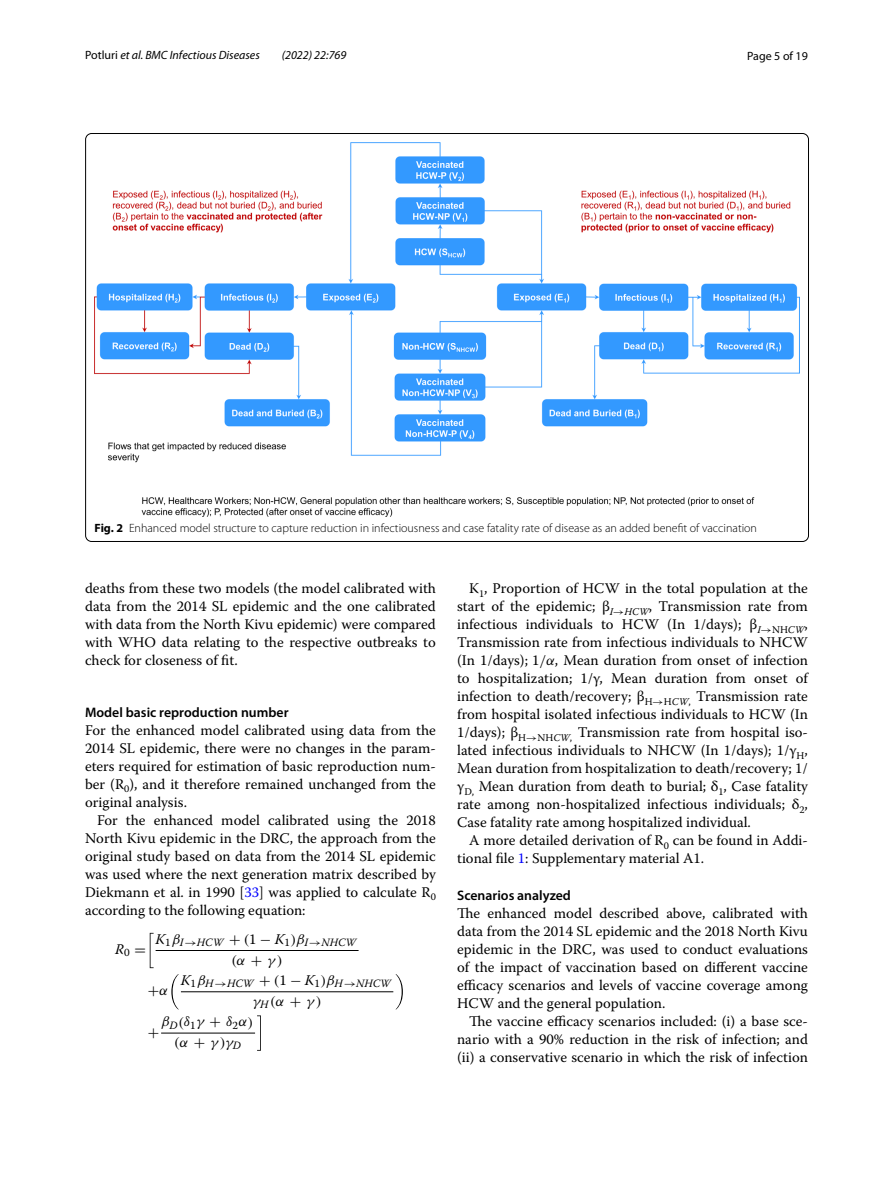
<style>
.page{position:relative;width:893px;height:1187px;background:#fff}
.page>*{position:absolute;margin:0;border:0;box-sizing:border-box;transform-origin:0 0}
.t1{font:14.7px/18px "Warnock Pro";color:#000;text-align:justify}
.t2{font:14.7px/20.7px "MTMI2";color:#000;text-align:center}
.t3{font:14.7px "Warnock Pro It 2";color:#000}
.t4{font:14.7px "MTSYN";color:#000}
.t5{font:600 13.8px "Myriad Pro";color:#000}
.t6{font:300 12px "Myriad Pro";color:#000}
.t7{font:italic 12px "Myriad Pro";color:#000}
.t8{font:12px "Myriad Pro";color:#000}
.t9{font:11.25px "Warnock Pro It 2";color:#000}
.s1{font-style:normal}
.s2{font-weight:700}
.s3{color:#00f}
.s4{font-family:"MTSYN"}
.s5{font-family:"Warnock Pro Regular 3"}
.s6{font-family:"MTMI2"}
.s7{font-family:"Warnock Pro Regular 2"}
.s8{font-family:"MTMI"}
</style>
<div class="page">
<svg style="left:150px;top:932px;width:4px;height:36px"></svg>
<hr style="left:156px;top:950px;width:203px;height:1px;background:#000">
<svg style="left:171px;top:974px;width:8px;height:35px"></svg>
<hr style="left:181px;top:991px;width:212px;height:1px;background:#000">
<svg style="left:396px;top:974px;width:7px;height:35px"></svg>
<hr style="left:161px;top:1032px;width:94px;height:1px;background:#000">
<svg style="left:257px;top:1015px;width:4px;height:35px"></svg>
<img style="left:94px;top:142px;width:706px;height:374px">
<p class="t7" style="left:85px;top:48px;width:176px"><span class="s1">Potluri</span> et al. BMC Infectious Diseases</p>
<p class="t7" style="left:282px;top:48px;width:66px">(2022) 22:769</p>
<p class="t8" style="left:747px;top:48px;width:62px">Page 5 of 19</p>
<p class="t6" style="left:95px;top:521px;width:664px"><span class="s2">Fig. 2</span> Enhanced model structure to capture reduction in infectiousness and case fatality rate of disease as an added benefit of vaccination</p>
<p class="t1" style="left:85px;top:579px;width:352px">deaths from these two models (the model calibrated with data from the 2014 SL epidemic and the one calibrated with data from the North Kivu epidemic) were compared with WHO data relating to the respective outbreaks to check for closeness of fit.</p>
<p class="t5" style="left:85px;top:703px;width:205px">Model basic reproduction number</p>
<p class="t1" style="left:85px;top:720px;width:352px">For the enhanced model calibrated using data from the 2014 SL epidemic, there were no changes in the param&shy;eters required for estimation of basic reproduction num&shy;ber (R<sub>0</sub>), and it therefore remained unchanged from the original analysis.</p>
<p class="t1" style="left:85px;top:810px;width:352px;text-indent:12px">For the enhanced model calibrated using the 2018<br>North Kivu epidemic in the DRC, the approach from the original study based on data from the 2014 SL epidemic was used where the next generation matrix described by Diekmann et al. in 1990 [<span class="s3">33</span>] was applied to calculate R<sub>0 </sub>according to the following equation:</p>
<p class="t3" style="left:115px;top:940px;width:32px">R<sub>0</sub> <span class="s4">=</span></p>
<p class="t9" style="left:156px;top:935px;width:202px"><sup>K</sup><span class="s5">1</span><sup>β</sup>I<span class="s4">→</span>HCW <sup>+</sup> <sup>(</sup><sup>1</sup> <sup>−</sup> <sup>K</sup><span class="s5">1</span><sup>)β</sup>I<span class="s4">→</span>NHCW</p>
<p class="t2" style="left:231px;top:950px;width:53px">(α <span class="s4">+</span>γ)</p>
<p class="t4" style="left:148px;top:981px;width:21px">+<span class="s6">α</span></p>
<p class="t9" style="left:181px;top:976px;width:211px"><sup>K</sup><span class="s5">1</span><sup>β</sup>H<span class="s4">→</span>HCW <sup>+</sup> <sup>(</sup><sup>1</sup> <sup>−</sup> <sup>K</sup><span class="s5">1</span><sup>)β</sup>H<span class="s4">→</span>NHCW</p>
<p class="t2" style="left:253px;top:992px;width:70px">γ<sub>H</sub>(α <span class="s4">+</span> γ)</p>
<p class="t4" style="left:148px;top:1022px;width:13px">+</p>
<p class="t2" style="left:161px;top:1012px;width:94px">β<sub>D</sub>(δ<sub>1</sub>γ <span class="s4">+</span> δ<sub>2</sub>α) (α <span class="s4">+</span> γ)γ<sub>D</sub></p>
<p class="t1" style="left:457px;top:579px;width:352px;text-indent:12px">K<sub>1</sub>, Proportion of HCW in the total population at the start of the epidemic; β<sub>I</sub><sub>→</sub><sub>HCW</sub>, Transmission rate from infectious individuals to HCW (In 1/days); β<sub>I</sub><sub>→</sub><sub>NH</sub><sub>CW</sub>, Transmission rate from infectious individuals to NHCW (In 1/days); <span class="s7">1</span><span class="s8">/α</span>, Mean duration from onset of infection to hospitalization; 1/γ, Mean duration from onset of infection to death/recovery; β<sub>H</sub><sub>→</sub><sub>H</sub><sub>CW</sub><sub>,</sub> Transmission rate from hospital isolated infectious individuals to HCW (In 1/days); β<sub>H</sub><sub>→</sub><sub>NH</sub><sub>CW</sub><sub>,</sub> Transmission rate from hospital iso&shy;lated infectious individuals to NHCW (In 1/days); 1/γ<sub>H</sub>, Mean duration from hospitalization to death/recovery; 1/ γ<sub>D,</sub> Mean duration from death to burial; δ<sub>1</sub>, Case fatality rate among non-hospitalized infectious individuals; δ<sub>2</sub>, Case fatality rate among hospitalized individual.</p>
<p class="t1" style="left:457px;top:831px;width:352px;text-indent:12px">A more detailed derivation of R<sub>0</sub> can be found in Addi&shy;tional file <span class="s3">1</span>: Supplementary material A1.</p>
<p class="t5" style="left:457px;top:886px;width:115px">Scenarios analyzed</p>
<p class="t1" style="left:457px;top:903px;width:352px">The enhanced model described above, calibrated with data from the 2014 SL epidemic and the 2018 North Kivu epidemic in the DRC, was used to conduct evaluations of the impact of vaccination based on different vaccine efficacy scenarios and levels of vaccine coverage among HCW and the general population.</p>
<p class="t1" style="left:457px;top:1011px;width:352px;text-indent:12px">The vaccine efficacy scenarios included: (i) a base sce&shy;nario with a 90% reduction in the risk of infection; and (ii) a conservative scenario in which the risk of infection</p>
</div>
